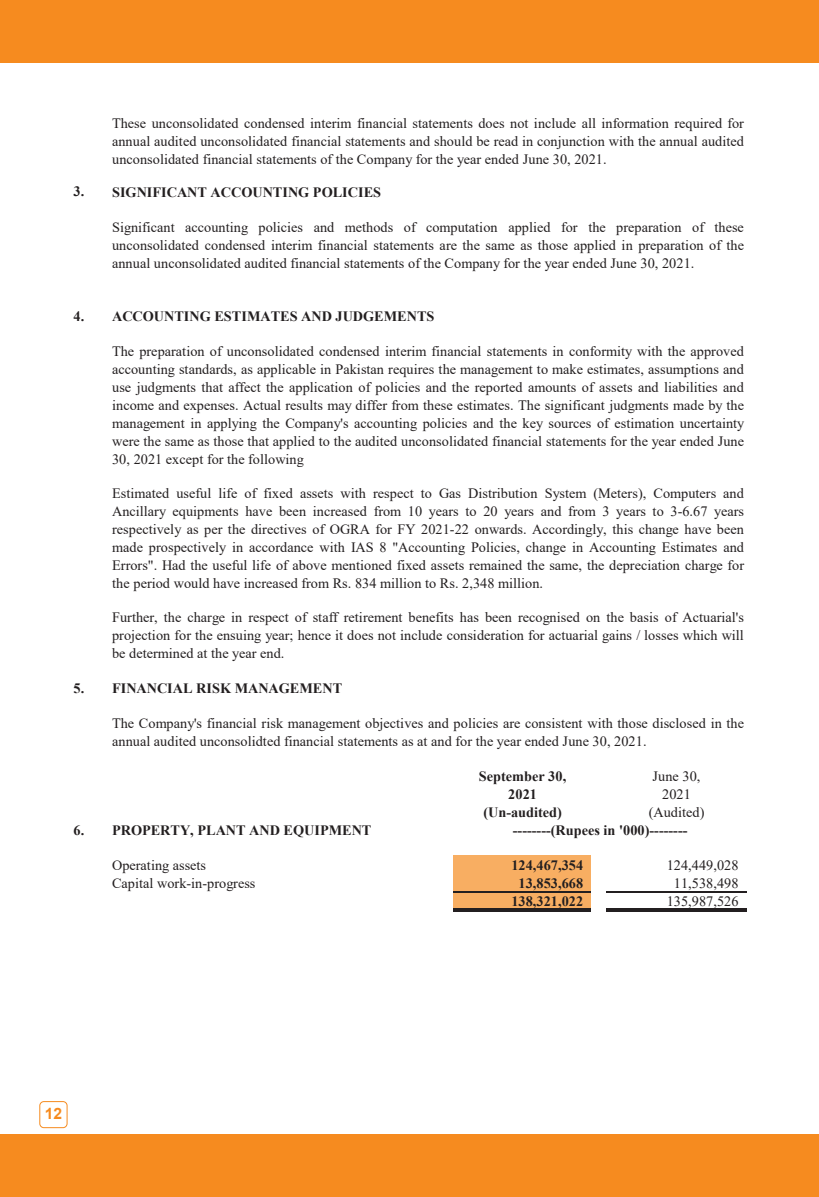
<style>
.page{position:relative;width:819px;height:1197px;background:#fff}
.page>*{position:absolute;margin:0;border:0;box-sizing:border-box;transform-origin:0 0}
.t1{font:700 15.58px "Arial";color:#f68b1f}
.t2{font:14.35px/18px "Times New Roman";letter-spacing:.005em;color:#231f20;text-align:justify}
.t3{font:700 14.35px "Times New Roman";color:#231f20}
</style>
<div class="page">
<div style="left:0;top:1134px;width:819px;height:63px;background:#f68b1f"></div>
<div style="left:0;top:0;width:819px;height:63px;background:#f68b1f"></div>
<div style="left:39px;top:1101px;width:29px;height:27px;border:1px solid #f68b1f;border-radius:4px"></div>
<div style="left:454px;top:856px;width:137px;height:54px;background:#f8ae62"></div>
<hr style="left:454px;top:891px;width:137px;height:2px;background:#231f20">
<hr style="left:454px;top:908px;width:137px;height:1px;background:#231f20">
<hr style="left:454px;top:910px;width:137px;height:1px;background:#231f20">
<hr style="left:606px;top:891px;width:140px;height:2px;background:#231f20">
<hr style="left:606px;top:908px;width:140px;height:1px;background:#231f20">
<hr style="left:606px;top:910px;width:140px;height:1px;background:#231f20">
<p class="t2" style="left:112px;top:114px;width:633px">These unconsolidated condensed interim financial statements does not include all information required for annual audited unconsolidated financial statements and should be read in conjunction with the annual audited unconsolidated financial statements of the Company for the year ended June 30, 2021.</p>
<p class="t3" style="left:73px;top:182px;width:309px">3. SIGNIFICANT ACCOUNTING POLICIES</p>
<p class="t3" style="left:73px;top:306px;width:12px">4.</p>
<p class="t2" style="left:112px;top:218px;width:633px">Significant accounting policies and methods of computation applied for the preparation of these unconsolidated condensed interim financial statements are the same as those applied in preparation of the annual unconsolidated audited financial statements of the Company for the year ended June 30, 2021.</p>
<p class="t3" style="left:112px;top:306px;width:324px">ACCOUNTING ESTIMATES AND JUDGEMENTS</p>
<p class="t2" style="left:112px;top:342px;width:634px">The preparation of unconsolidated condensed interim financial statements in conformity with the approved accounting standards, as applicable in Pakistan requires the management to make estimates, assumptions and use judgments that affect the application of policies and the reported amounts of assets and liabilities and income and expenses. Actual results may differ from these estimates. The significant judgments made by the management in applying the Company's accounting policies and the key sources of estimation uncertainty were the same as those that applied to the audited unconsolidated financial statements for the year ended June 30, 2021 except for the following</p>
<p class="t2" style="left:112px;top:484px;width:634px">Estimated useful life of fixed assets with respect to Gas Distribution System (Meters), Computers and Ancillary equipments have been increased from 10 years to 20 years and from 3 years to 3-6.67 years respectively as per the directives of OGRA for FY 2021-22 onwards. Accordingly, this change have been made prospectively in accordance with IAS 8 "Accounting Policies, change in Accounting Estimates and Errors". Had the useful life of above mentioned fixed assets remained the same, the depreciation charge for the period would have increased from Rs. 834 million to Rs. 2,348 million.</p>
<p class="t2" style="left:112px;top:608px;width:633px">Further, the charge in respect of staff retirement benefits has been recognised on the basis of Actuarial's projection for the ensuing year; hence it does not include consideration for actuarial gains / losses which will be determined at the year end.</p>
<p class="t3" style="left:73px;top:678px;width:270px">5. FINANCIAL RISK MANAGEMENT</p>
<p class="t2" style="left:112px;top:714px;width:633px">The Company's financial risk management objectives and policies are consistent with those disclosed in the annual audited unconsolidted financial statements as at and for the year ended June 30, 2021.</p>
<p class="t3" style="left:479px;top:766px;width:89px">September 30,</p>
<p class="t2" style="left:652px;top:767px;width:50px">June 30,</p>
<p class="t3" style="left:508px;top:784px;width:30px">2021</p>
<p class="t2" style="left:662px;top:785px;width:30px">2021</p>
<p class="t3" style="left:483px;top:802px;width:80px">(Un-audited)</p>
<p class="t2" style="left:649px;top:803px;width:57px">(Audited)</p>
<p class="t3" style="left:513px;top:819px;width:176px">--------(Rupees in '000)--------</p>
<p class="t3" style="left:73px;top:819px;width:299px">6. PROPERTY, PLANT AND EQUIPMENT</p>
<p class="t2" style="left:112px;top:856px;width:96px">Operating assets</p>
<p class="t3" style="left:511px;top:855px;width:73px">124,467,354</p>
<p class="t2" style="left:667px;top:856px;width:73px">124,449,028</p>
<p class="t2" style="left:112px;top:873px;width:145px">Capital work-in-progress</p>
<p class="t3" style="left:519px;top:873px;width:66px">13,853,668</p>
<p class="t2" style="left:674px;top:873px;width:66px">11,538,498</p>
<p class="t3" style="left:511px;top:891px;width:73px">138,321,022</p>
<p class="t2" style="left:667px;top:891px;width:73px">135,987,526</p>
<p class="t1" style="left:45px;top:1103px;width:19px">12</p>
</div>
